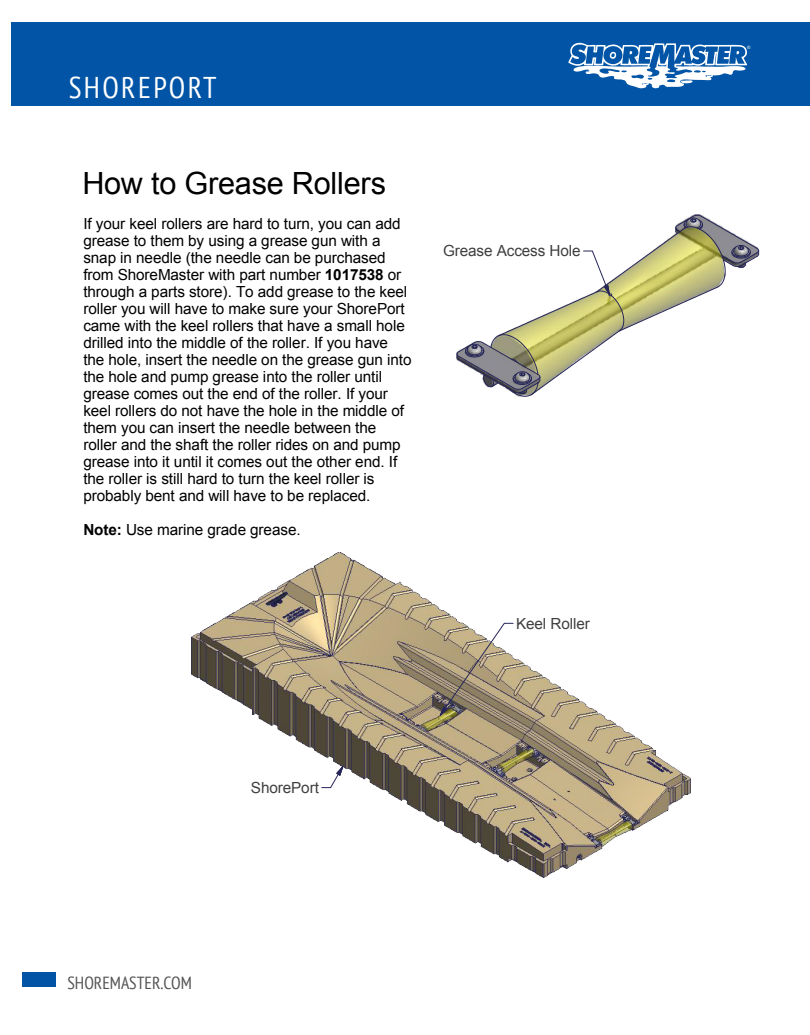
<style>
.page{position:relative;width:810px;height:1035px;background:#fff}
.page>*{position:absolute;margin:0;border:0;box-sizing:border-box;transform-origin:0 0}
.t1{font:30.62px "Arial";letter-spacing:-.01em;color:#000}
.t2{font:condensed 30px "PT Sans";letter-spacing:.08em;color:#fff}
.t3{font:condensed 17.5px "PT Sans";color:#535355}
.t4{font:15.25px/17px "Arial";letter-spacing:-.005em;color:#000}
.t5{font:15.25px "Arial";letter-spacing:-.005em;color:#3f3f3f}
.t6{font:4.5px "Arial";color:#fff}
.s1{font-weight:700}
</style>
<div class="page">
<div style="left:11px;top:22px;width:777px;height:84px;background:#0154a6"></div>
<div style="left:788px;top:22px;width:22px;height:84px;background:#0154a6"></div>
<svg style="left:568px;top:43px;width:179px;height:46px"></svg>
<div style="left:22px;top:973px;width:34px;height:14px;background:#0154a6"></div>
<img style="left:192px;top:553px;width:498px;height:325px">
<img style="left:438px;top:622px;width:76px;height:97px">
<svg style="left:321px;top:763px;width:24px;height:26px"></svg>
<svg style="left:456px;top:215px;width:303px;height:182px"></svg>
<h2 class="t2" style="left:69px;top:68px;width:149px">SHOREPORT</h2>
<p class="t1" style="left:82px;top:164px;width:305px">How to Grease Rollers</p>
<p class="t4" style="left:83px;top:215px;width:330px">If your keel rollers are hard to turn, you can add grease to them by using a grease gun with a snap in needle (the needle can be purchased from ShoreMaster with part number <span class="s1">1017538</span> or through a parts store). To add grease to the keel roller you will have to make sure your ShorePort came with the keel rollers that have a small hole drilled into the middle of the roller. If you have the hole, insert the needle on the grease gun into the hole and pump grease into the roller until grease comes out the end of the roller. If your keel rollers do not have the hole in the middle of them you can insert the needle between the roller and the shaft the roller rides on and pump grease into it until it comes out the other end. If the roller is still hard to turn the keel roller is probably bent and will have to be replaced.</p>
<p class="t4" style="left:83px;top:521px;width:219px"><span class="s1">Note:</span> Use marine grade grease.</p>
<p class="t5" style="left:443px;top:241px;width:139px">Grease Access Hole</p>
<p class="t5" style="left:516px;top:613px;width:75px">Keel Roller</p>
<p class="t5" style="left:251px;top:778px;width:70px">ShorePort</p>
<p class="t3" style="left:68px;top:971px;width:126px">SHOREMASTER.COM</p>
<p class="t6" style="left:747px;top:44px;width:5px">®</p>
</div>
